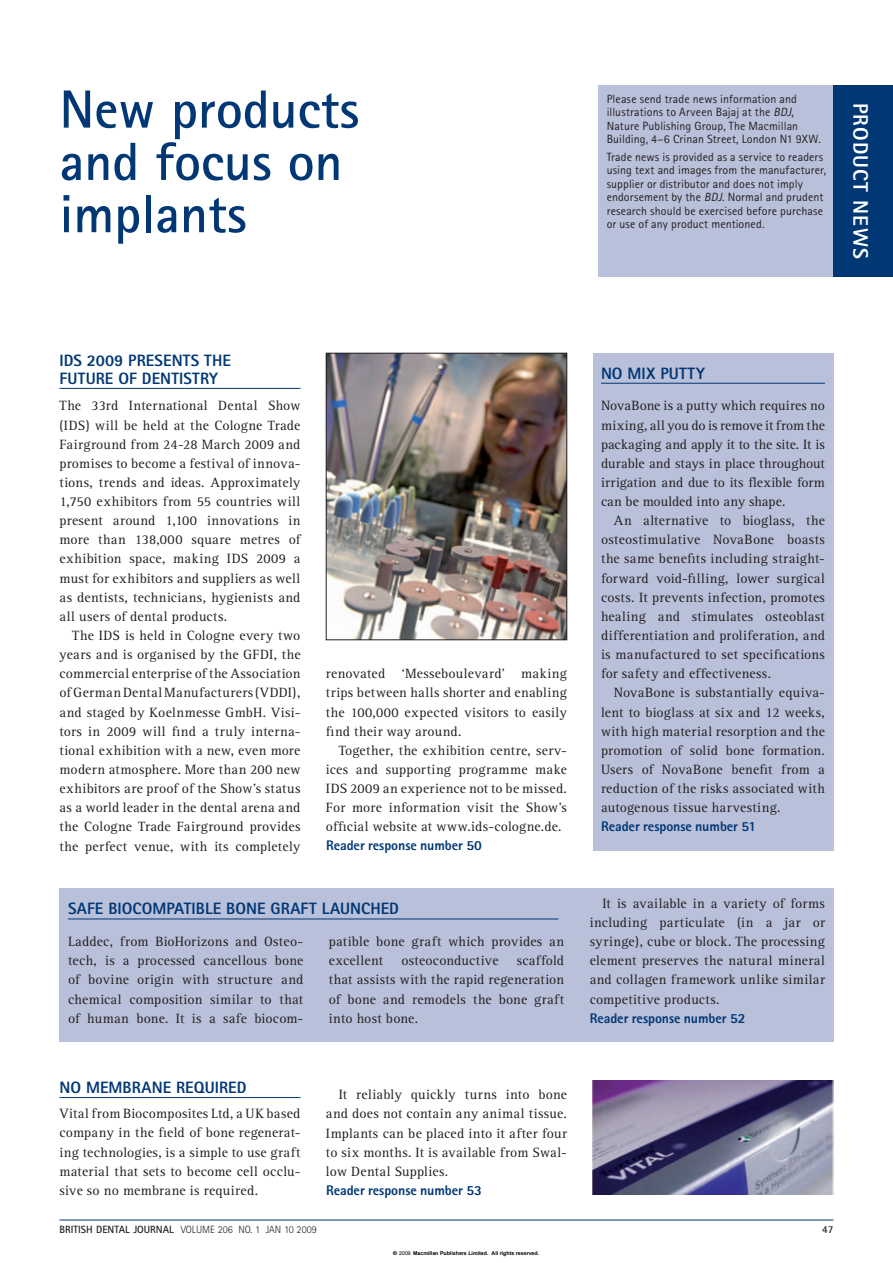
<style>
.page{position:relative;width:893px;height:1263px;background:#fff}
.page>*{position:absolute;margin:0;border:0;box-sizing:border-box;transform-origin:0 0}
.t1{font:700 53.85px/52.3px "Rotis Sans Serif";color:#013775}
.t2{font:800 21px "Rotis Sans Serif";letter-spacing:.05em;color:#fff}
.t3{font:800 16.5px/18px "Rotis Sans Serif";color:#013775}
.t4{font:13.95px/19.2px "Rotis Serif";letter-spacing:.015em;color:#231f20;text-align:justify}
.t5{font:800 13.95px "Rotis Sans Serif";letter-spacing:-.005em;color:#013775}
.t6{font:12px/13.5px "Rotis Sans Serif";letter-spacing:.01em;color:#231f20}
.t7{font:300 10.5px "Rotis Sans Serif";color:#231f20}
.t8{font:700 10.5px "Rotis Sans Serif";color:#231f20}
.t9{font:700 5.25px "Arial";color:#000}
.s1{font-style:italic}
.s2{font-weight:700}
.s3{font-family:"Helvetica"}
.s4{font-weight:400}
</style>
<div class="page">
<hr style="left:59px;top:1220px;width:774px;height:1px;background:#013775">
<div style="left:598px;top:85px;width:295px;height:191px;background:#b9c0d9"></div>
<div style="left:833px;top:85px;width:60px;height:191px;background:#013775"></div>
<hr style="left:59px;top:388px;width:241px;height:1px;background:#013775">
<img style="left:328px;top:355px;width:237px;height:283px">
<div style="left:326px;top:353px;width:241px;height:287px;border:1px solid #231f20"></div>
<div style="left:592px;top:353px;width:241px;height:497px;background:#b9c0d9"></div>
<hr style="left:601px;top:383px;width:224px;height:1px;background:#013775">
<div style="left:59px;top:889px;width:774px;height:153px;background:#b9c0d9"></div>
<hr style="left:68px;top:919px;width:490px;height:1px;background:#013775">
<hr style="left:59px;top:1097px;width:241px;height:1px;background:#013775">
<img style="left:592px;top:1080px;width:241px;height:115px">
<h1 class="t1" style="left:59px;top:89px;width:301px">New products and focus on implants</h1>
<p class="t6" style="left:607px;top:93px;width:216px">Please send trade news information and illustrations to Arveen Bajaj at the <span class="s1">BDJ</span>, Nature Publishing Group, The Macmillan Building, 4–6 Crinan Street, London N1 9XW.</p>
<p class="t6" style="left:607px;top:151px;width:221px">Trade news is provided as a service to readers using text and images from the manufacturer, supplier or distributor and does not imply endorsement by the <span class="s1">BDJ</span>. Normal and prudent research should be exercised before purchase or use of any product mentioned.</p>
<h2 class="t2" style="left:868px;top:103px;width:157px;rotate:90deg">PRODUCT NEWS</h2>
<p class="t3" style="left:59px;top:353px;width:173px">IDS 2009 PRESENTS THE<br>FUTURE OF DENTISTRY</p>
<p class="t4" style="left:59px;top:397px;width:242px">The 33rd International Dental Show (IDS) will be held at the Cologne Trade Fairground from 24-28 March 2009 and promises to become a festival of innova&shy;tions, trends and ideas. Approximately 1,750 exhibitors from 55 countries will present around 1,100 innovations in more than 138,000 square metres of exhibition space, making IDS 2009 a must for exhibitors and suppliers as well as dentists, technicians, hygienists and all users of dental products.</p>
<p class="t4" style="left:59px;top:627px;width:242px;text-indent:13px">The IDS is held in Cologne every two years and is organised by the GFDI, the commercial enterprise of the Association of German Dental Manufacturers (VDDI), and staged by Koelnmesse GmbH. Visi&shy;tors in 2009 will find a truly interna&shy;tional exhibition with a new, even more modern atmosphere. More than 200 new exhibitors are proof of the Show’s status as a world leader in the dental arena and the Cologne Trade Fairground provides the perfect venue, with its completely</p>
<p class="t4" style="left:326px;top:665px;width:242px">renovated ‘Messeboulevard’ making trips between halls shorter and enabling the 100,000 expected visitors to easily find their way around.</p>
<p class="t4" style="left:326px;top:742px;width:242px;text-indent:13px">Together, the exhibition centre, serv&shy;ices and supporting programme make IDS 2009 an experience not to be missed.<br>For more information visit the Show’s official website at www.ids-cologne.de.</p>
<p class="t5" style="left:326px;top:841px;width:157px">Reader response number 50</p>
<p class="t3" style="left:68px;top:901px;width:332px">SAFE BIOCOMPATIBLE BONE GRAFT LAUNCHED</p>
<p class="t4" style="left:68px;top:933px;width:237px">Laddec, from BioHorizons and Osteo&shy;tech, is a processed cancellous bone of bovine origin with structure and chemical composition similar to that of human bone. It is a safe biocom-</p>
<p class="t4" style="left:329px;top:933px;width:237px">patible bone graft which provides an excellent</p>
<p class="t4" style="left:329px;top:952px;width:237px;text-indent:188px">scaffold that assists with the rapid regeneration of bone and remodels the bone graft into host bone.</p>
<p class="t4" style="left:401px;top:952px;width:99px">osteoconductive</p>
<p class="t3" style="left:59px;top:1080px;width:189px">NO MEMBRANE REQUIRED</p>
<p class="t4" style="left:59px;top:1105px;width:242px">Vital from Biocomposites Ltd, a UK based company in the field of bone regenerat&shy;ing technologies, is a simple to use graft material that sets to become cell occlu&shy;sive so no membrane is required.</p>
<p class="t4" style="left:326px;top:1086px;width:242px;text-indent:13px">It reliably quickly turns into bone and does not contain any animal tissue.<br>Implants can be placed into it after four to six months. It is available from Swal&shy;low Dental Supplies.</p>
<p class="t5" style="left:326px;top:1185px;width:157px">Reader response number 53</p>
<p class="t3" style="left:601px;top:366px;width:105px">NO MIX PUTTY</p>
<p class="t4" style="left:601px;top:397px;width:225px">NovaBone is a putty which requires no mixing, all you do is remove it from the packaging and apply it to the site. It is durable and stays in place throughout irrigation and due to its flexible form can be moulded into any shape.</p>
<p class="t4" style="left:601px;top:512px;width:225px;text-indent:13px">An alternative to bioglass, the osteostimulative NovaBone boasts the same benefits including straight&shy;forward void-filling, lower surgical costs. It prevents infection, promotes healing and stimulates osteoblast differentiation and proliferation, and is manufactured to set specifications for safety and effectiveness.</p>
<p class="t4" style="left:601px;top:684px;width:225px;text-indent:13px">NovaBone is substantially equiva&shy;lent to bioglass at six and 12 weeks, with high material resorption and the promotion of solid bone formation.<br>Users of NovaBone benefit from a reduction of the risks associated with autogenous tissue harvesting.</p>
<p class="t5" style="left:601px;top:822px;width:157px">Reader response number 51</p>
<p class="t4" style="left:590px;top:895px;width:237px;text-indent:13px">It is available in a variety of forms including particulate (in a jar or syringe), cube or block. The processing element preserves the natural mineral and collagen framework unlike similar competitive products.</p>
<p class="t5" style="left:590px;top:1013px;width:157px">Reader response number 52</p>
<p class="t7" style="left:59px;top:1226px;width:259px"><span class="s2">BRITISH DENTAL JOURNAL</span> VOLUME 206 NO. 1 JAN 10 2009</p>
<p class="t8" style="left:822px;top:1226px;width:13px">47</p>
<p class="t9" style="left:393px;top:1250px;width:148px"><span class="s3">©</span> <span class="s4">2009</span> Macmillan Publishers Limited. All rights reserved.</p>
</div>
